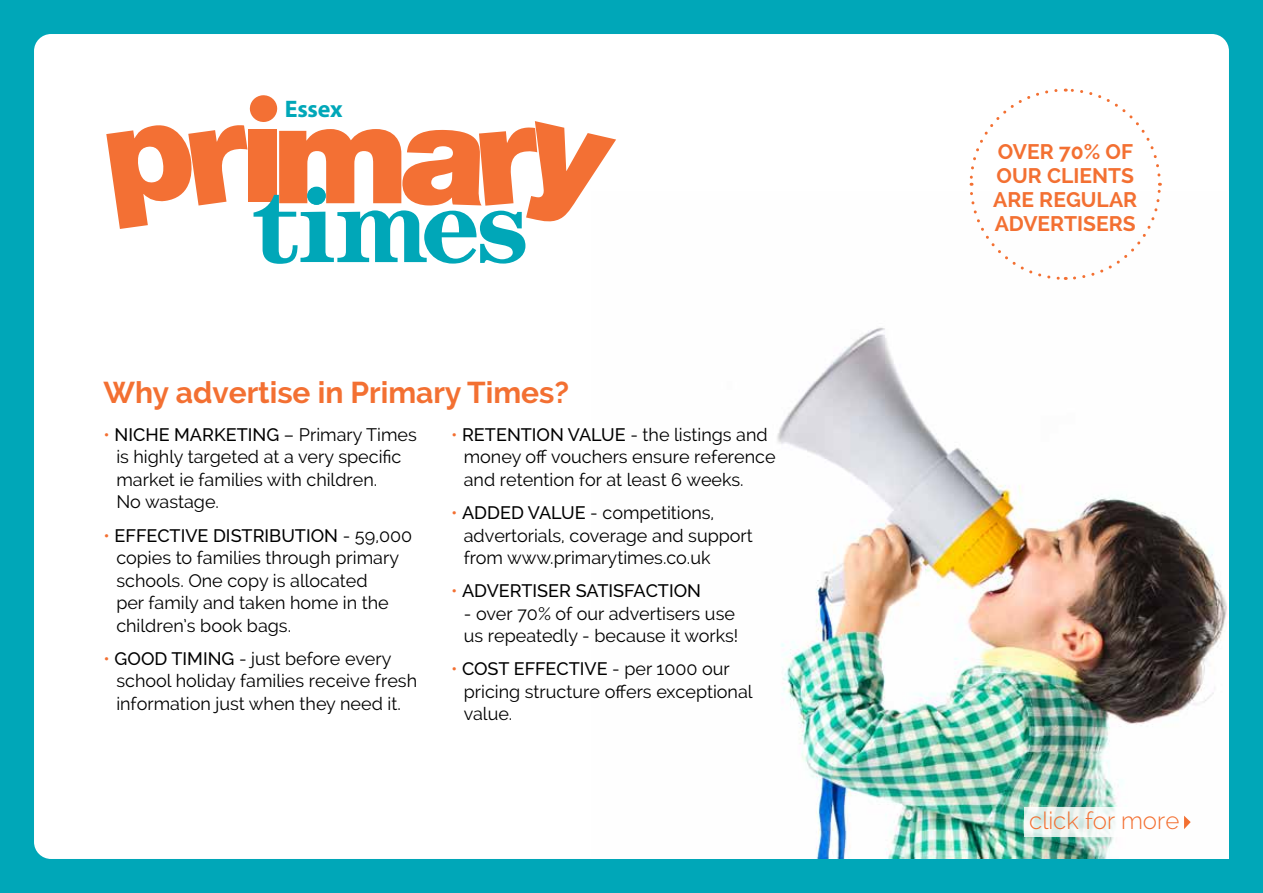
<style>
.page{position:relative;width:1263px;height:893px;background:#00a7b8}
.page>*{position:absolute;margin:0;border:0;box-sizing:border-box;transform-origin:0 0}
.t1{font:700 30px "Raleway";color:#f37032}
.t2{font:300 24px "Raleway";color:#f37032}
.t3{font:700 24px "Myriad Pro";letter-spacing:-.01em;color:#00a7b8}
.t4{font:700 21px/24px "Raleway";color:#f37032}
.t5{font:18px/22.5px "Raleway";color:#000}
.t6{font:500 18px "Raleway";color:#000}
.s1{color:#f37032}
.s2{font-weight:500}
.s3{font-weight:400;color:#f37032}
</style>
<div class="page">
<div style="left:34px;top:34px;width:1195px;height:825px;background:#fff;border-radius:17px"></div>
<img style="left:777px;top:327px;width:452px;height:532px">
<svg style="left:969px;top:88px;width:193px;height:192px"></svg>
<svg style="left:1024px;top:807px;width:174px;height:29px"></svg>
<svg style="left:1184px;top:816px;width:7px;height:13px"></svg>
<svg style="left:106px;top:95px;width:510px;height:169px"></svg>
<div style="left:307px;top:187px;width:19px;height:18px;background:#00a7b8;border-radius:50%"></div>
<h2 class="t3" style="left:285px;top:93px;width:59px">Essex</h2>
<h1 class="t1" style="left:104px;top:376px;width:467px">Why advertise in Primary Times?</h1>
<p class="t5" style="left:116px;top:423px;width:302px;text-indent:-13px"><span class="s1">•</span> <span class="s2">NICHE MARKETING</span> – Primary Times is highly targeted at a very specific market ie families with children.<br>No wastage.</p>
<p class="t5" style="left:116px;top:524px;width:297px;text-indent:-13px"><span class="s1">•</span> <span class="s2">EFFECTIVE DISTRIBUTION</span> - 59,000 copies to families through primary schools. One copy is allocated<br>per family and taken home in the children’s book bags.</p>
<p class="t5" style="left:116px;top:647px;width:302px;text-indent:-13px"><span class="s1">•</span> <span class="s2">GOOD TIMING</span> - just before every school holiday families receive fresh information just when they need it.</p>
<p class="t5" style="left:464px;top:423px;width:313px;text-indent:-13px"><span class="s1">•</span> <span class="s2">RETENTION VALUE</span> - the listings and money off vouchers ensure reference and retention for at least 6 weeks.</p>
<p class="t5" style="left:464px;top:501px;width:291px;text-indent:-13px"><span class="s1">•</span> <span class="s2">ADDED VALUE</span> - competitions, advertorials, coverage and support from www.primarytimes.co.uk</p>
<p class="t6" style="left:451px;top:580px;width:252px"><span class="s3">•</span> ADVERTISER SATISFACTION</p>
<p class="t5" style="left:464px;top:602px;width:276px">- over 70% of our advertisers use us repeatedly - because it works!</p>
<p class="t5" style="left:464px;top:658px;width:290px;text-indent:-13px"><span class="s1">•</span> <span class="s2">COST EFFECTIVE</span> - per 1000 our pricing structure offers exceptional value.</p>
<p class="t4" style="left:993px;top:139px;width:146px">OVER 70% OF<br>OUR CLIENTS<br>ARE REGULAR<br>ADVERTISERS</p>
<h2 class="t2" style="left:1029px;top:807px;width:152px">click for more</h2>
</div>
